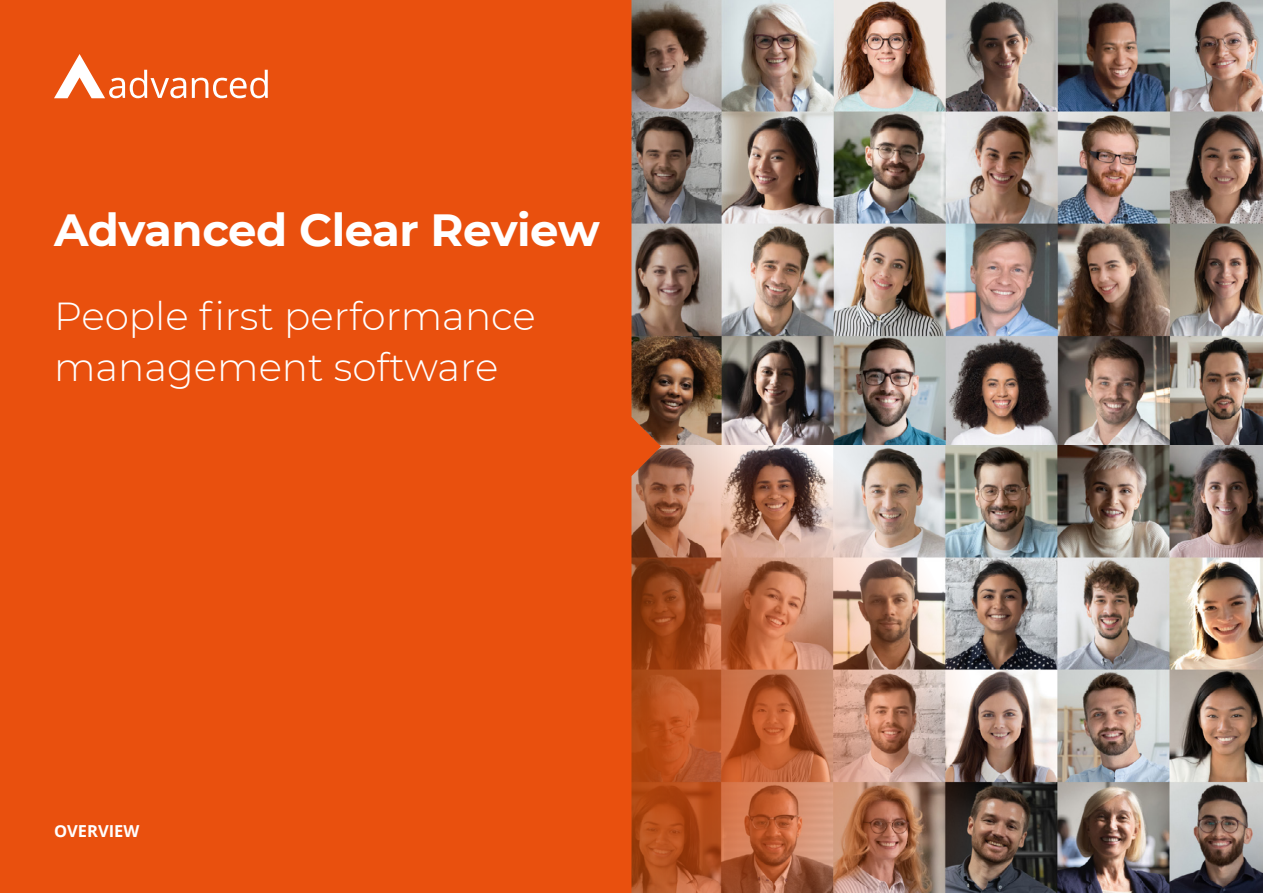
<style>
.page{position:relative;width:1263px;height:893px;background:#fff}
.page>*{position:absolute;margin:0;border:0;box-sizing:border-box;transform-origin:0 0}
.t1{font:700 45px "Montserrat";letter-spacing:-.01em;color:#fff}
.t2{font:300 39px/51px "Montserrat";color:#fff}
.t3{font:700 16.5px "Open Sans";color:#fff}
</style>
<div class="page">
<img style="left:738px;top:0;width:525px;height:445px">
<img style="left:979px;top:445px;width:284px;height:448px">
<img style="left:738px;top:378px;width:241px;height:515px">
<img style="left:661px;top:0;width:77px;height:893px">
<div style="left:0;top:0;width:661px;height:893px;background:#e9500e"></div>
<svg style="left:192px;top:70px;width:76px;height:28px"></svg>
<svg style="left:54px;top:54px;width:132px;height:44px"></svg>
<p class="t1" style="left:54px;top:197px;width:547px">Advanced Clear Review</p>
<p class="t2" style="left:54px;top:289px;width:483px">People first performance management software</p>
<p class="t3" style="left:54px;top:819px;width:87px">OVERVIEW</p>
</div>
